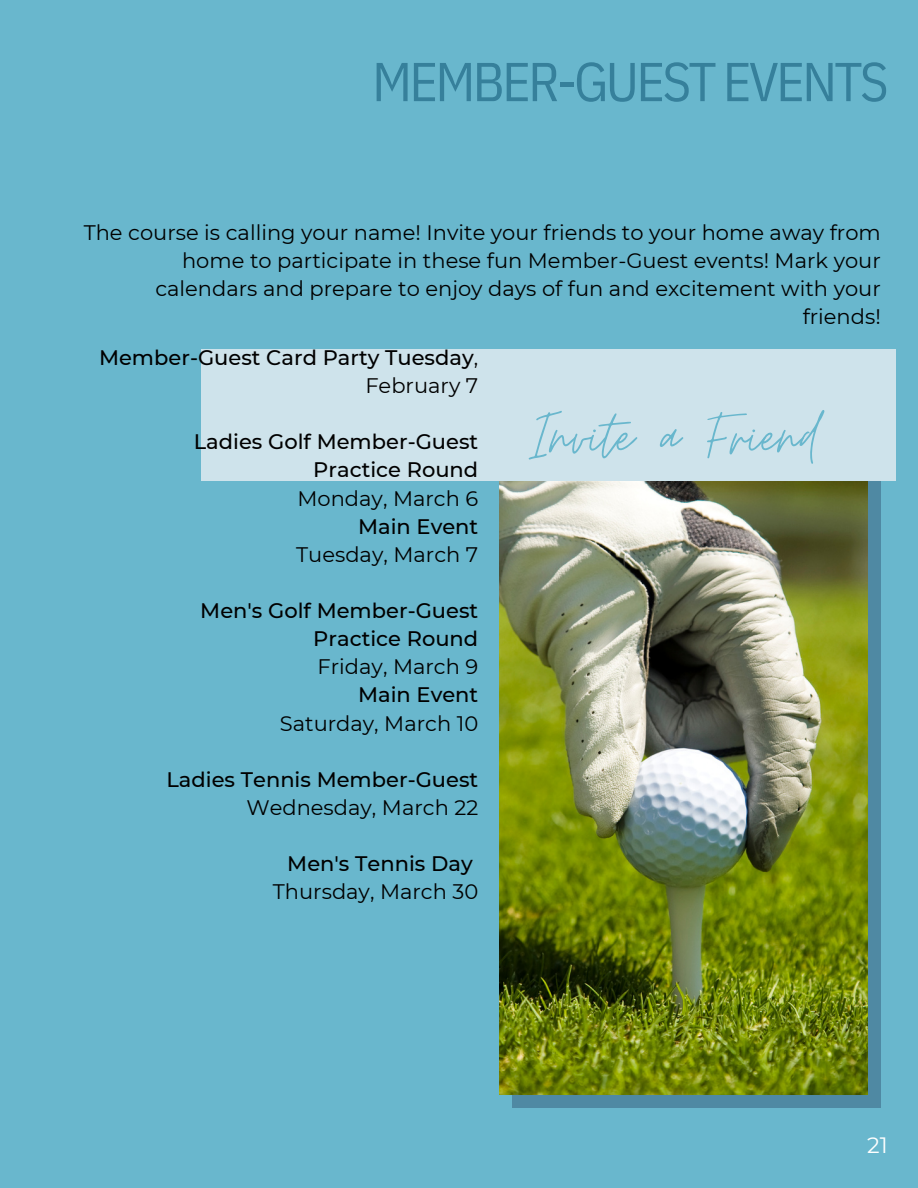
<style>
.page{position:relative;width:918px;height:1188px;background:#69b7cd}
.page>*{position:absolute;margin:0;border:0;box-sizing:border-box;transform-origin:0 0}
.t1{font:54.75px "IBM Plex Sans Cond";letter-spacing:-.05em;color:#36809b}
.t2{font:22.2px "Montserrat";color:#fff}
.t3{font:21px/28.2px "Montserrat";color:#000;text-align:right}
.t4{font:500 21px/28.2px "Montserrat";color:#000;text-align:right}
.s1{font-weight:400}
</style>
<div class="page">
<div style="left:513px;top:373px;width:368px;height:734px;background:#4f89a3"></div>
<img style="left:499px;top:481px;width:368px;height:613px">
<div style="left:201px;top:349px;width:695px;height:132px;background:#cee3eb"></div>
<svg style="left:529px;top:411px;width:108px;height:49px"></svg>
<svg style="left:660px;top:429px;width:23px;height:18px"></svg>
<svg style="left:707px;top:410px;width:117px;height:54px"></svg>
<h1 class="t1" style="left:372px;top:45px;width:518px">MEMBER-GUEST EVENTS</h1>
<p class="t3" style="left:84px;top:218px;width:799px">The course is calling your name! Invite your friends to your home away from home to participate in these fun Member-Guest events! Mark your calendars and prepare to enjoy days of fun and excitement with your friends!</p>
<p class="t4" style="left:99px;top:343px;width:381px">Member-Guest Card Party Tuesday<span class="s1">,<br>February 7</span></p>
<p class="t4" style="left:194px;top:428px;width:286px">Ladies Golf Member-Guest<br>Practice Round</p>
<p class="t3" style="left:298px;top:484px;width:182px">Monday, March 6</p>
<p class="t4" style="left:358px;top:512px;width:122px">Main Event</p>
<p class="t3" style="left:296px;top:540px;width:184px">Tuesday, March 7</p>
<p class="t4" style="left:200px;top:596px;width:279px">Men's Golf Member-Guest<br>Practice Round</p>
<p class="t3" style="left:318px;top:653px;width:162px">Friday, March 9</p>
<p class="t4" style="left:358px;top:681px;width:122px">Main Event</p>
<p class="t3" style="left:280px;top:709px;width:200px">Saturday, March 10</p>
<p class="t4" style="left:166px;top:765px;width:313px">Ladies Tennis Member-Guest</p>
<p class="t3" style="left:246px;top:793px;width:233px">Wednesday, March 22</p>
<p class="t4" style="left:287px;top:850px;width:187px">Men's Tennis Day</p>
<p class="t3" style="left:273px;top:878px;width:207px">Thursday, March 30</p>
<p class="t2" style="left:867px;top:1132px;width:22px">21</p>
</div>
